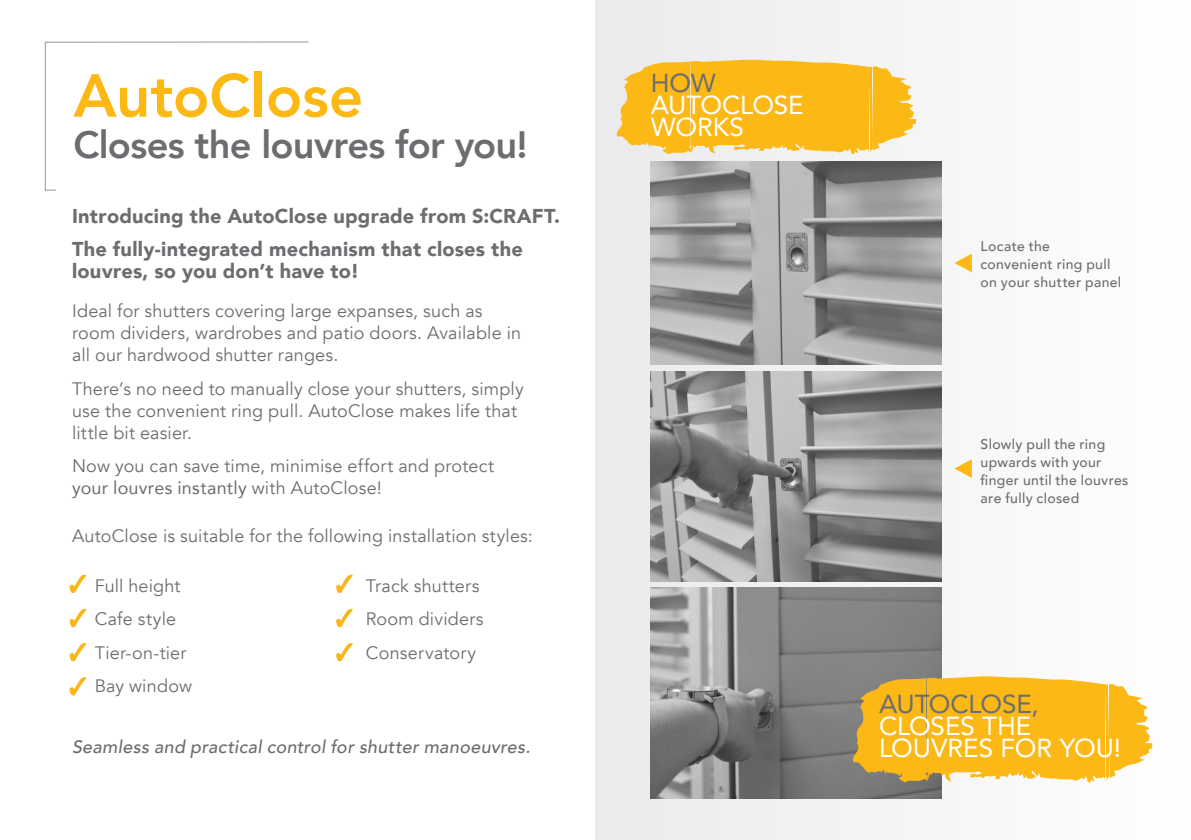
<style>
.page{position:relative;width:1191px;height:840px;background:#fff}
.page>*{position:absolute;margin:0;border:0;box-sizing:border-box;transform-origin:0 0}
.Pic_text{font:800 60px "Avenir";letter-spacing:-.005em;color:#fcb814}
.Pic_text-2{font:800 38px "Avenir";letter-spacing:-.02em;color:#6c6d70}
.Image_Puller{font:26px/22px "Avenir";letter-spacing:-.005em;color:#fff}
.Image_Puller-2{font:26px "Avenir";color:#6c6d70}
.Pic_text-3{font:900 20px/22px "Avenir";letter-spacing:.01em;color:#6c6d70}
.Pic_text-4{font:18px/22px "Avenir";letter-spacing:.01em;color:#6c6d70}
.Pic_text-5{font:italic 500 18px "Avenir";letter-spacing:.015em;color:#6c6d70}
.Pic_text-6{font:500 14px/18px "Avenir";letter-spacing:.025em;color:#6c6d70}
.s1{font-style:inherit}
.s2{color:#6c6d70}
</style>
<div class="page">
<svg style="left:69px;top:574px;width:18px;height:19px"></svg>
<svg style="left:336px;top:574px;width:17px;height:19px"></svg>
<svg style="left:69px;top:608px;width:18px;height:19px"></svg>
<svg style="left:336px;top:608px;width:17px;height:19px"></svg>
<svg style="left:69px;top:643px;width:18px;height:18px"></svg>
<svg style="left:336px;top:643px;width:17px;height:18px"></svg>
<svg style="left:69px;top:677px;width:18px;height:18px"></svg>
<div style="left:595px;top:0;width:596px;height:839px;background:linear-gradient(to right,#e7e7e9,#fefefe)"></div>
<svg style="left:615px;top:59px;width:301px;height:95px;background:#f9c138"></svg>
<img style="left:650px;top:161px;width:291px;height:203px">
<img style="left:650px;top:371px;width:291px;height:210px">
<img style="left:650px;top:587px;width:291px;height:211px">
<svg style="left:851px;top:675px;width:301px;height:107px;background:#f3bb33"></svg>
<svg style="left:954px;top:253px;width:17px;height:19px"></svg>
<svg style="left:954px;top:459px;width:17px;height:18px"></svg>
<svg style="left:45px;top:41px;width:264px;height:149px"></svg>
<p class="Pic_text" style="left:73px;top:49px;width:291px">AutoClose</p>
<p class="Pic_text-2" style="left:73px;top:115px;width:456px">Closes the louvres for you!</p>
<p class="Pic_text-3" style="left:72px;top:204px;width:489px">Introducing the AutoClose upgrade from S:CRAFT.</p>
<p class="Pic_text-3" style="left:72px;top:237px;width:452px">The fully-integrated mechanism that closes the louvres, so you don’t have to!</p>
<p class="Pic_text-4" style="left:72px;top:300px;width:451px">Ideal for shutters covering large expanses, such as room dividers, wardrobes and patio doors. Available in all our hardwood shutter ranges.</p>
<p class="Pic_text-4" style="left:72px;top:378px;width:453px">There’s no need to manually close your shutters, simply use the convenient ring pull. AutoClose makes life that little bit easier.</p>
<p class="Pic_text-4" style="left:72px;top:455px;width:423px">Now you can save time, minimise effort and protect <span class="s1">your louvres instantly</span> with AutoClose!</p>
<p class="Pic_text-4" style="left:72px;top:524px;width:462px">AutoClose is suitable for the following installation styles:</p>
<p class="Pic_text-4" style="left:95px;top:574px;width:87px">Full height</p>
<p class="Pic_text-4" style="left:95px;top:608px;width:83px">Cafe style</p>
<p class="Pic_text-4" style="left:95px;top:641px;width:93px">Tier-on-tier</p>
<p class="Pic_text-4" style="left:95px;top:674px;width:99px">Bay window</p>
<p class="Pic_text-4" style="left:366px;top:574px;width:115px">Track shutters</p>
<p class="Pic_text-4" style="left:366px;top:608px;width:119px">Room dividers</p>
<p class="Pic_text-4" style="left:366px;top:641px;width:112px">Conservatory</p>
<p class="Pic_text-5" style="left:72px;top:735px;width:460px">Seamless and practical control for shutter manoeuvres.</p>
<p class="Image_Puller-2" style="left:650px;top:62px;width:67px">HOW</p>
<p class="Image_Puller" style="left:650px;top:93px;width:154px">AUTOCLOSE<br>WORKS</p>
<p class="Pic_text-6" style="left:980px;top:236px;width:142px">Locate the convenient ring pull on your shutter panel</p>
<p class="Pic_text-6" style="left:980px;top:434px;width:149px">Slowly pull the ring upwards with your finger until the louvres are fully closed</p>
<p class="Image_Puller" style="left:879px;top:692px;width:243px"><span class="s2">AUTOCLOSE,<br></span>CLOSES THE<br>LOUVRES FOR YOU!</p>
</div>
